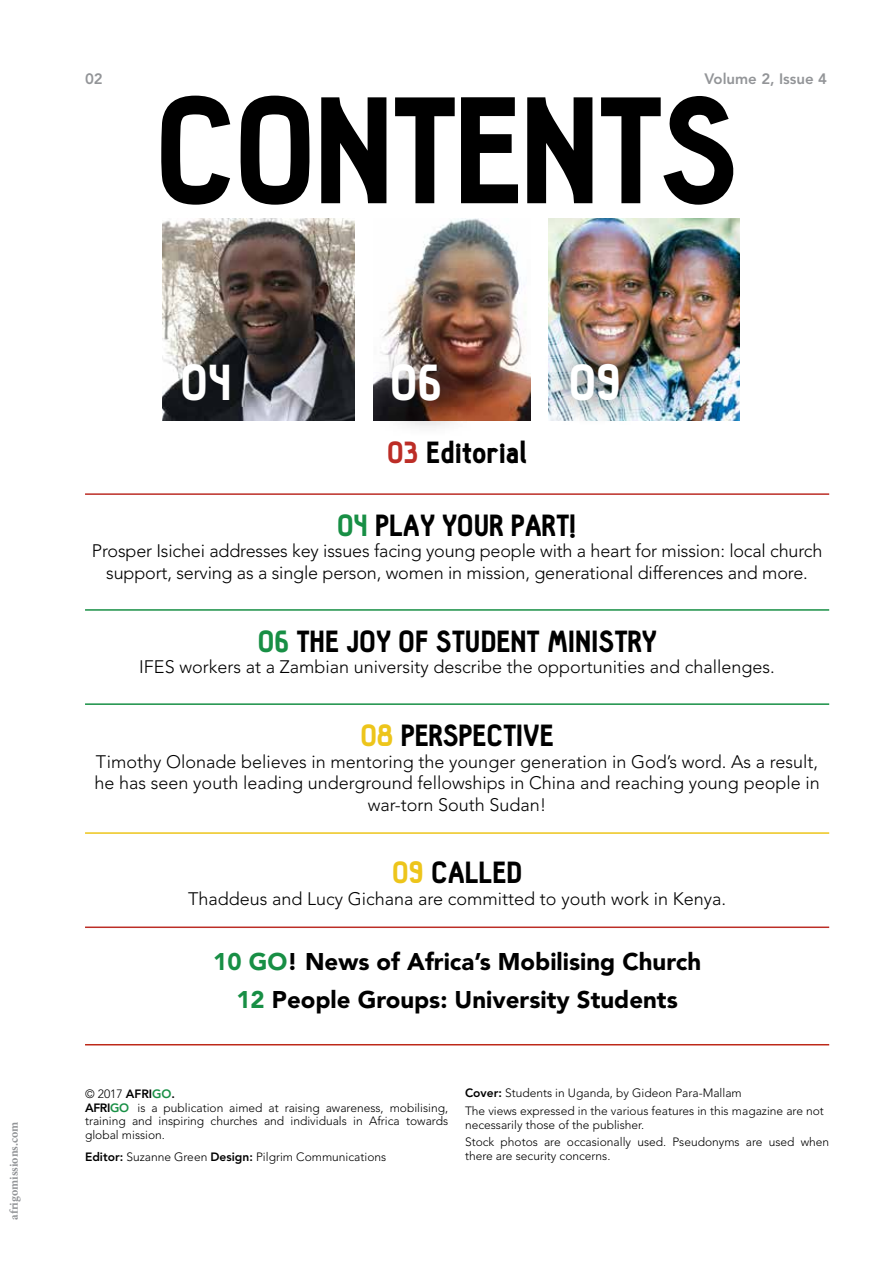
<style>
.page{position:relative;width:893px;height:1263px;background:#fff}
.page>*{position:absolute;margin:0;border:0;box-sizing:border-box;transform-origin:0 0}
.t1{font:900 148.5px "Hallosans";letter-spacing:-.02em;color:#000}
.t2{font:900 49.5px "Hallosans";color:#fff}
.t3{font:900 30px "Hallosans";color:#000}
.t4{font:900 24px/37.3px "Avenir";color:#000;text-align:center}
.t5{font:300 18px/21.6px "Avenir";color:#000;text-align:center}
.t6{font:800 15px "Avenir";color:#939598}
.t7{font:300 12px/13.5px "Avenir";color:#000}
.t8{font:700 12px "Minion Pro";color:#939598}
.s1{color:#bc2d26}
.s2{color:#188f45}
.s3{color:#edc51b}
.s4{font-weight:800}
.s5{font-weight:800;color:#188f45}
</style>
<div class="page">
<hr style="left:85px;top:1044px;width:744px;height:1px;background:#bd2919">
<img style="left:163px;top:219px;width:191px;height:201px">
<img style="left:548px;top:219px;width:192px;height:201px">
<img style="left:373px;top:219px;width:157px;height:201px">
<div style="left:376px;top:347px;width:102px;height:91px;background:#000;opacity:.75"></div>
<div style="left:544px;top:336px;width:102px;height:91px;background:#000;opacity:.75"></div>
<hr style="left:85px;top:493px;width:744px;height:2px;background:#bc2d26">
<hr style="left:85px;top:609px;width:744px;height:2px;background:#188f45">
<hr style="left:85px;top:703px;width:744px;height:2px;background:#188f45">
<hr style="left:85px;top:832px;width:744px;height:2px;background:#edc51b">
<hr style="left:85px;top:926px;width:744px;height:2px;background:#bc2d26">
<p class="t8" style="left:6px;top:1220px;width:100px;rotate:-90deg">afrigomissions.com</p>
<p class="t6" style="left:85px;top:70px;width:19px">02</p>
<p class="t6" style="left:704px;top:70px;width:124px">Volume 2, Issue 4</p>
<h1 class="t1" style="left:154px;top:70px;width:579px">CONTENTS</h1>
<h2 class="t2" style="left:181px;top:355px;width:53px">04</h2>
<h2 class="t2" style="left:390px;top:355px;width:53px">06</h2>
<h2 class="t2" style="left:569px;top:355px;width:53px">09</h2>
<h3 class="t3" style="left:387px;top:436px;width:141px"><span class="s1">03</span> Editorial</h3>
<h3 class="t3" style="left:337px;top:509px;width:242px"><span class="s2">04</span> PLAY YOUR PART!</h3>
<p class="t5" style="left:92px;top:540px;width:732px">Prosper Isichei addresses key issues facing young people with a heart for mission: local church support, serving as a single person, women in mission, generational differences and more.</p>
<h3 class="t3" style="left:258px;top:625px;width:400px"><span class="s2">06</span> THE JOY OF STUDENT MINISTRY</h3>
<p class="t5" style="left:139px;top:656px;width:637px">IFES workers at a Zambian university describe the opportunities and challenges.</p>
<h3 class="t3" style="left:360px;top:719px;width:192px"><span class="s3">08</span> PERSPECTIVE</h3>
<p class="t5" style="left:95px;top:750px;width:727px">Timothy Olonade believes in mentoring the younger generation in God’s word. As a result, he has seen youth leading underground fellowships in China and reaching young people in war-torn South Sudan!</p>
<h3 class="t3" style="left:392px;top:856px;width:115px"><span class="s3">09</span> CALLED</h3>
<p class="t5" style="left:188px;top:888px;width:539px">Thaddeus and Lucy Gichana are committed to youth work in Kenya.</p>
<h3 class="t4" style="left:213px;top:943px;width:489px"><span class="s2">10 GO</span>! News of Africa’s Mobilising Church<br><span class="s2">12</span> People Groups: University Students</h3>
<p class="t7" style="left:85px;top:1087px;width:365px">© 2017 <span class="s4">Afri</span><span class="s5">Go</span><span class="s4">.<br>Afri</span><span class="s5">Go</span> is a publication aimed at raising awareness, mobilising, training and inspiring churches and individuals in Africa towards global mission.</p>
<p class="t7" style="left:85px;top:1150px;width:303px"><span class="s4">Editor:</span> Suzanne Green <span class="s4">Design:</span> Pilgrim Communications</p>
<p class="t7" style="left:465px;top:1084px;width:360px;line-height:17.7px"><span class="s4">Cover:</span> Students in Uganda, by Gideon Para-Mallam<br>The views expressed in the various features in this magazine are not</p>
<p class="t7" style="left:465px;top:1116px;width:366px;line-height:17.7px">necessarily those of the publisher.<br>Stock photos are occasionally used. Pseudonyms are used when</p>
<p class="t7" style="left:465px;top:1149px;width:147px">there are security concerns.</p>
</div>
